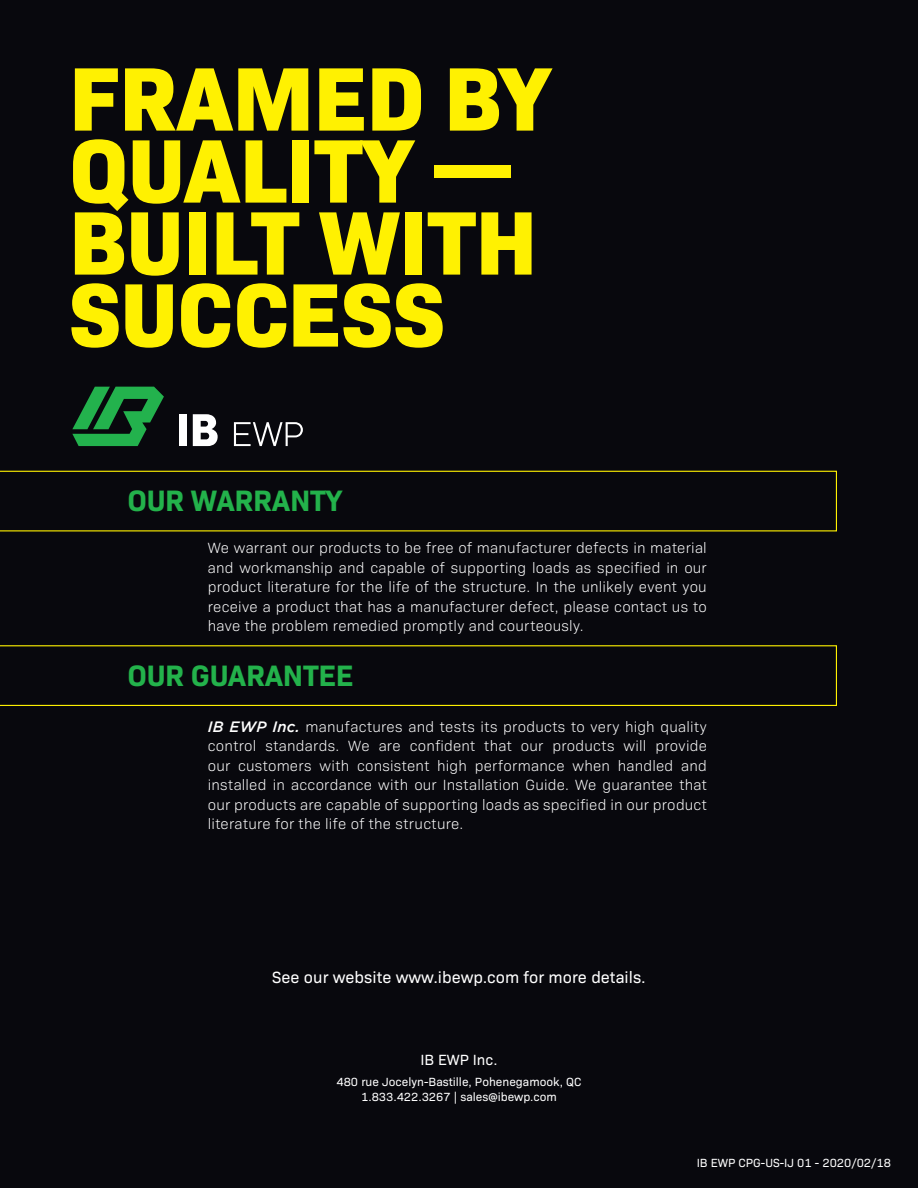
<style>
.page{position:relative;width:918px;height:1188px;background:#08080d}
.page>*{position:absolute;margin:0;border:0;box-sizing:border-box;transform-origin:0 0}
.t1{font:800 91.5px "Bio Sans";letter-spacing:-.01em;color:#fff101}
.t2{font:700 30px "Bio Sans";letter-spacing:-.01em;color:#23b24b}
.t3{font:16.5px "Bio Sans";color:#fff}
.IB_Body_Copy_MM{font:300 15px/19.5px "Bio Sans";letter-spacing:.02em;color:#fff;text-align:justify}
.t4{font:15px "Bio Sans";color:#fff}
.t5{font:12px "Bio Sans";color:#fff}
.s1{font-family:"Gotham";font-weight:500;font-style:italic}
</style>
<div class="page">
<svg style="left:0;top:471px;width:837px;height:60px"></svg>
<svg style="left:0;top:645px;width:837px;height:61px"></svg>
<svg style="left:72px;top:387px;width:92px;height:59px"></svg>
<div style="left:179px;top:414px;width:7px;height:32px;background:#fff"></div>
<svg style="left:193px;top:414px;width:25px;height:32px"></svg>
<svg style="left:234px;top:422px;width:69px;height:24px"></svg>
<p class="t1" style="left:69px;top:27px;width:483px">FRAMED BY</p>
<p class="t1" style="left:69px;top:99px;width:447px">QUALITY —</p>
<p class="t1" style="left:69px;top:171px;width:470px">BUILT WITH</p>
<p class="t1" style="left:69px;top:243px;width:378px">SUCCESS</p>
<p class="t2" style="left:127px;top:478px;width:216px">OUR WARRANTY</p>
<p class="IB_Body_Copy_MM" style="left:208px;top:537px;width:501px">We warrant our products to be free of manufacturer defects in material and workmanship and capable of supporting loads as specified in our product literature for the life of the structure. In the unlikely event you receive a product that has a manufacturer defect, please contact us to have the problem remedied promptly and courteously.</p>
<p class="t2" style="left:127px;top:652px;width:228px">OUR GUARANTEE</p>
<p class="IB_Body_Copy_MM" style="left:208px;top:716px;width:501px"><span class="s1">IB EWP Inc.</span> manufactures and tests its products to very high quality control standards. We are confident that our products will provide our customers with consistent high performance when handled and installed in accordance with our Installation Guide. We guarantee that our products are capable of supporting loads as specified in our product literature for the life of the structure.</p>
<p class="t3" style="left:272px;top:965px;width:375px">See our website www.ibewp.com for more details.</p>
<p class="t4" style="left:420px;top:1049px;width:79px">IB EWP Inc.</p>
<p class="t5" style="left:337px;top:1073px;width:246px">480 rue Jocelyn-Bastille, Pohenegamook, QC</p>
<p class="t5" style="left:361px;top:1088px;width:197px">1.833.422.3267 | sales@ibewp.com</p>
<p class="t5" style="left:697px;top:1154px;width:196px">IB EWP CPG-US-IJ 01 - 2020/02/18</p>
</div>
